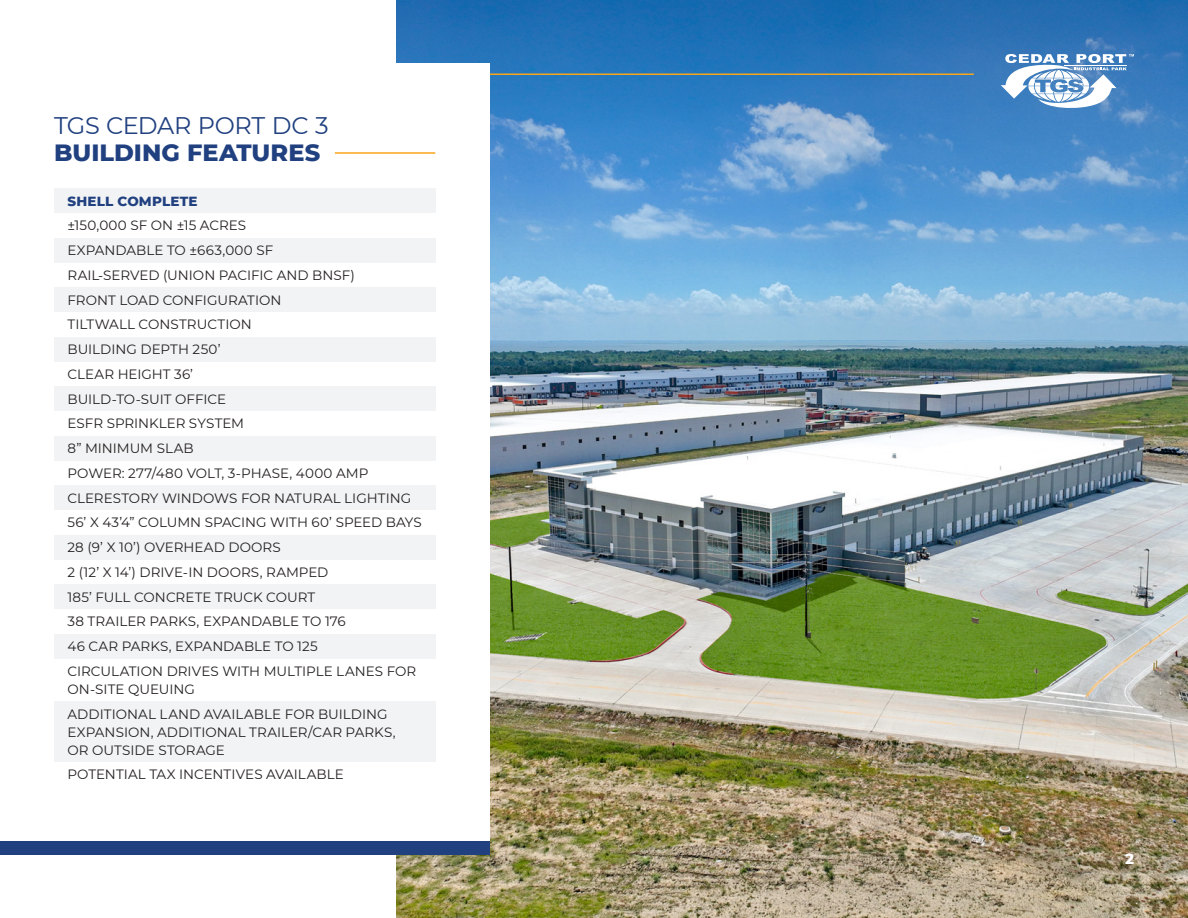
<style>
.page{position:relative;width:1188px;height:918px;background:#fff}
.page>*{position:absolute;margin:0;border:0;box-sizing:border-box;transform-origin:0 0}
.t1{font:800 24px "Montserrat";letter-spacing:.005em;color:#204080}
.t2{font:24px "Montserrat";letter-spacing:-.015em;color:#204080}
.t3{font:800 15px "Montserrat";color:#fff}
.Body_Text{font:13.5px/18px "Montserrat";letter-spacing:.005em;color:#231f20}
.Body_Text-2{font:800 13.5px "Montserrat";letter-spacing:.015em;color:#204080}
</style>
<div class="page">
<img style="left:396px;top:306px;width:792px;height:612px">
<svg style="left:396px;top:0;width:792px;height:306px;background:#5092cc"></svg>
<hr style="left:54px;top:74px;width:920px;height:1px;background:#faa61a">
<svg style="left:1001px;top:54px;width:133px;height:54px"></svg>
<div style="left:0;top:64px;width:489px;height:777px;background:#fff"></div>
<hr style="left:335px;top:152px;width:100px;height:2px;background:#faa61a">
<div style="left:0;top:841px;width:489px;height:13px;background:#204080"></div>
<div style="left:54px;top:188px;width:381px;height:25px;background:#f2f3f4"></div>
<div style="left:54px;top:386px;width:381px;height:25px;background:#f2f3f4"></div>
<div style="left:54px;top:287px;width:381px;height:25px;background:#f2f3f4"></div>
<div style="left:54px;top:485px;width:381px;height:25px;background:#f2f3f4"></div>
<div style="left:54px;top:238px;width:381px;height:25px;background:#f2f3f4"></div>
<div style="left:54px;top:436px;width:381px;height:25px;background:#f2f3f4"></div>
<div style="left:54px;top:337px;width:381px;height:25px;background:#f2f3f4"></div>
<div style="left:54px;top:634px;width:381px;height:25px;background:#f2f3f4"></div>
<div style="left:54px;top:584px;width:381px;height:25px;background:#f2f3f4"></div>
<div style="left:54px;top:701px;width:381px;height:61px;background:#f2f3f4"></div>
<div style="left:54px;top:535px;width:381px;height:25px;background:#f2f3f4"></div>
<p class="t2" style="left:54px;top:109px;width:276px">TGS CEDAR PORT DC 3</p>
<p class="t1" style="left:54px;top:135px;width:268px">BUILDING FEATURES</p>
<p class="Body_Text-2" style="left:68px;top:191px;width:131px">SHELL COMPLETE</p>
<p class="Body_Text" style="left:68px;top:216px;width:180px">±150,000 SF ON ±15 ACRES</p>
<p class="Body_Text" style="left:68px;top:241px;width:207px">EXPANDABLE TO ±663,000 SF</p>
<p class="Body_Text" style="left:68px;top:265px;width:289px">RAIL-SERVED (UNION PACIFIC AND BNSF)</p>
<p class="Body_Text" style="left:68px;top:290px;width:216px">FRONT LOAD CONFIGURATION</p>
<p class="Body_Text" style="left:68px;top:315px;width:186px">TILTWALL CONSTRUCTION</p>
<p class="Body_Text" style="left:68px;top:340px;width:155px">BUILDING DEPTH 250’</p>
<p class="Body_Text" style="left:68px;top:364px;width:127px">CLEAR HEIGHT 36’</p>
<p class="Body_Text" style="left:68px;top:389px;width:160px">BUILD-TO-SUIT OFFICE</p>
<p class="Body_Text" style="left:68px;top:414px;width:178px">ESFR SPRINKLER SYSTEM</p>
<p class="Body_Text" style="left:68px;top:439px;width:128px">8” MINIMUM SLAB</p>
<p class="Body_Text" style="left:68px;top:463px;width:302px">POWER: 277/480 VOLT, 3-PHASE, 4000 AMP</p>
<p class="Body_Text" style="left:68px;top:488px;width:345px">CLERESTORY WINDOWS FOR NATURAL LIGHTING</p>
<p class="Body_Text" style="left:68px;top:513px;width:356px">56’ X 43’4” COLUMN SPACING WITH 60’ SPEED BAYS</p>
<p class="Body_Text" style="left:68px;top:538px;width:215px">28 (9’ X 10’) OVERHEAD DOORS</p>
<p class="Body_Text" style="left:68px;top:562px;width:262px">2 (12’ X 14’) DRIVE-IN DOORS, RAMPED</p>
<p class="Body_Text" style="left:68px;top:587px;width:249px">185’ FULL CONCRETE TRUCK COURT</p>
<p class="Body_Text" style="left:68px;top:612px;width:280px">38 TRAILER PARKS, EXPANDABLE TO 176</p>
<p class="Body_Text" style="left:68px;top:637px;width:252px">46 CAR PARKS, EXPANDABLE TO 125</p>
<p class="Body_Text" style="left:68px;top:661px;width:350px">CIRCULATION DRIVES WITH MULTIPLE LANES FOR<br>ON-SITE QUEUING</p>
<p class="Body_Text" style="left:68px;top:704px;width:330px">ADDITIONAL LAND AVAILABLE FOR BUILDING<br>EXPANSION, ADDITIONAL TRAILER/CAR PARKS,<br>OR OUTSIDE STORAGE</p>
<p class="Body_Text" style="left:68px;top:765px;width:278px">POTENTIAL TAX INCENTIVES AVAILABLE</p>
<p class="t3" style="left:1125px;top:848px;width:10px">2</p>
</div>
